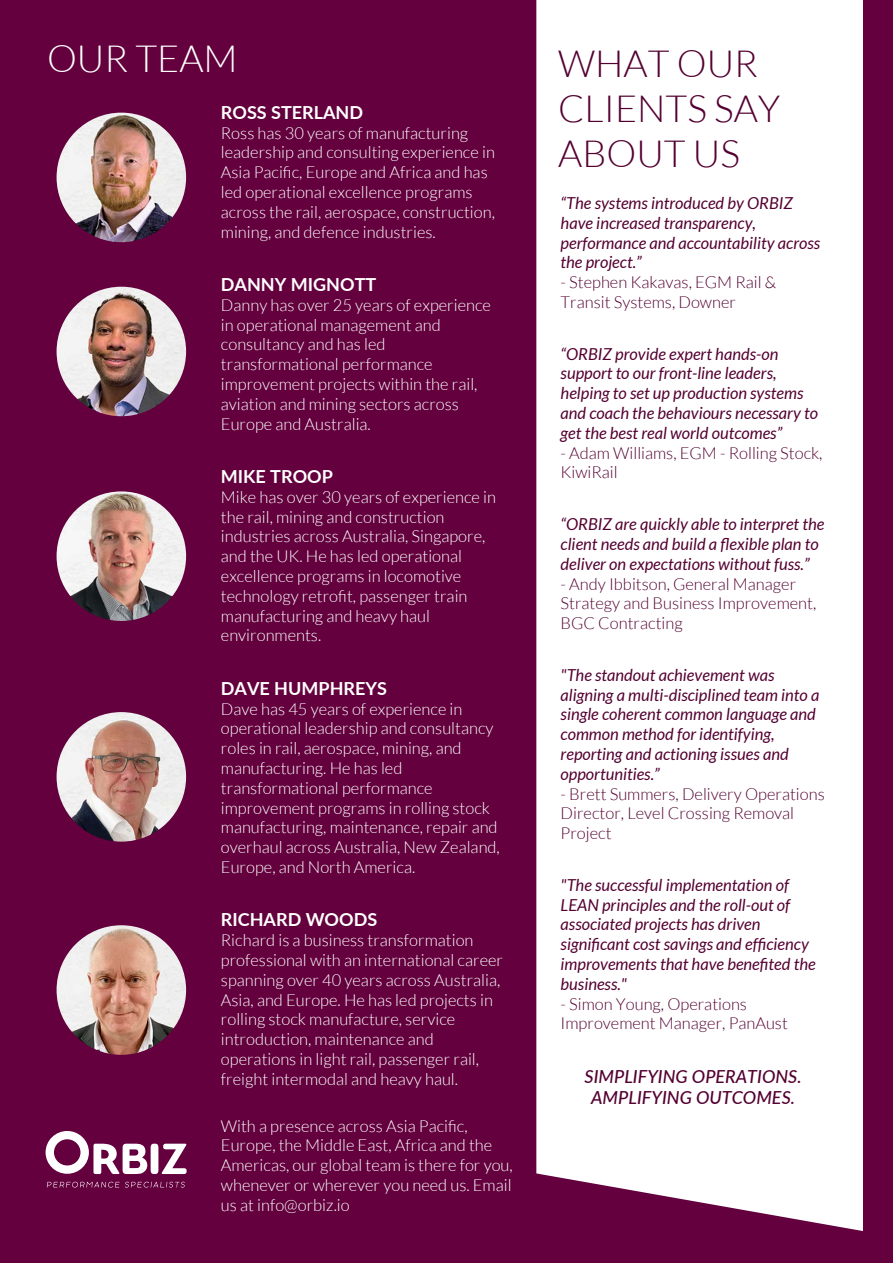
<style>
.page{position:relative;width:893px;height:1263px;background:#63003d}
.page>*{position:absolute;margin:0;border:0;box-sizing:border-box;transform-origin:0 0}
.t1{font:300 37.5px/45px "Lato";color:#540031}
.t2{font:300 37.5px "Lato";color:#fff}
.t3{font:700 18px "Lato";color:#fff}
.t4{font:italic 500 18px/21.6px "Lato";color:#540031;text-align:center}
.t5{font:300 16.5px/19.8px "Lato";color:#fff}
.t6{font:italic 16.5px/19.8px "Lato";color:#540031}
.t7{font:300 16.5px/19.8px "Lato";color:#540031}
</style>
<div class="page">
<div style="left:536px;top:0;width:327px;height:1231px;background:#fff"></div>
<img style="left:57px;top:113px;width:129px;height:129px;border-radius:65px">
<img style="left:57px;top:287px;width:129px;height:129px;border-radius:65px">
<img style="left:57px;top:491px;width:129px;height:130px;border-radius:65px">
<img style="left:57px;top:712px;width:129px;height:130px;border-radius:65px">
<img style="left:57px;top:925px;width:129px;height:130px;border-radius:65px">
<svg style="left:46px;top:1131px;width:141px;height:43px"></svg>
<svg style="left:47px;top:1182px;width:138px;height:5px"></svg>
<h1 class="t2" style="left:47px;top:38px;width:192px">OUR TEAM</h1>
<p class="t3" style="left:221px;top:99px;width:144px">ROSS STERLAND</p>
<p class="t5" style="left:221px;top:123px;width:276px">Ross has 30 years of manufacturing leadership and consulting experience in Asia Pacific, Europe and Africa and has led operational excellence programs across the rail, aerospace, construction, mining, and defence industries.</p>
<p class="t3" style="left:221px;top:271px;width:157px">DANNY MIGNOTT</p>
<p class="t5" style="left:221px;top:295px;width:272px">Danny has over 25 years of experience in operational management and consultancy and has led transformational performance improvement projects within the rail, aviation and mining sectors across<br>Europe and Australia.</p>
<p class="t3" style="left:221px;top:463px;width:113px">MIKE TROOP</p>
<p class="t5" style="left:221px;top:487px;width:277px">Mike has over 30 years of experience in the rail, mining and construction industries across Australia, Singapore, and the UK. He has led operational excellence programs in locomotive technology retrofit, passenger train manufacturing and heavy haul environments.</p>
<p class="t3" style="left:221px;top:675px;width:168px">DAVE HUMPHREYS</p>
<p class="t5" style="left:221px;top:699px;width:280px">Dave has 45 years of experience in operational leadership and consultancy roles in rail, aerospace, mining, and manufacturing. He has led transformational performance improvement programs in rolling stock manufacturing, maintenance, repair and overhaul across Australia, New Zealand, Europe, and North America.</p>
<p class="t3" style="left:221px;top:906px;width:158px">RICHARD WOODS</p>
<p class="t5" style="left:221px;top:930px;width:284px">Richard is a business transformation professional with an international career spanning over 40 years across Australia, Asia, and Europe. He has led projects in rolling stock manufacture, service introduction, maintenance and operations in light rail, passenger rail, freight intermodal and heavy haul.</p>
<p class="t5" style="left:221px;top:1116px;width:293px">With a presence across Asia Pacific, Europe, the Middle East, Africa and the Americas, our global team is there for you, whenever or wherever you need us. Email us at info@orbiz.io</p>
<h1 class="t1" style="left:558px;top:41px;width:224px">WHAT OUR<br>CLIENTS SAY<br>ABOUT US</h1>
<p class="t6" style="left:561px;top:194px;width:261px">“The systems introduced by ORBIZ have increased transparency, performance and accountability across the project.”</p>
<p class="t7" style="left:561px;top:272px;width:217px">- Stephen Kakavas, EGM Rail &amp;<br>Transit Systems, Downer</p>
<p class="t6" style="left:561px;top:344px;width:259px">“ORBIZ provide expert hands-on support to our front-line leaders, helping to set up production systems and coach the behaviours necessary to get the best real world outcomes”</p>
<p class="t7" style="left:561px;top:443px;width:263px">- Adam Williams, EGM - Rolling Stock,<br>KiwiRail</p>
<p class="t6" style="left:561px;top:515px;width:265px">“ORBIZ are quickly able to interpret the client needs and build a flexible plan to deliver on expectations without fuss.”</p>
<p class="t7" style="left:561px;top:574px;width:257px">- Andy Ibbitson, General Manager<br>Strategy and Business Improvement,<br>BGC Contracting</p>
<p class="t6" style="left:561px;top:665px;width:260px">"The standout achievement was aligning a multi-disciplined team into a single coherent common language and common method for identifying, reporting and actioning issues and opportunities.”</p>
<p class="t7" style="left:561px;top:784px;width:266px">- Brett Summers, Delivery Operations<br>Director, Level Crossing Removal<br>Project</p>
<p class="t6" style="left:561px;top:875px;width:257px">"The successful implementation of<br>LEAN principles and the roll-out of associated projects has driven significant cost savings and efficiency improvements that have benefited the business."</p>
<p class="t7" style="left:561px;top:994px;width:229px">- Simon Young, Operations<br>Improvement Manager, PanAust</p>
<p class="t4" style="left:584px;top:1065px;width:219px">SIMPLIFYING OPERATIONS.<br>AMPLIFYING OUTCOMES.</p>
</div>
